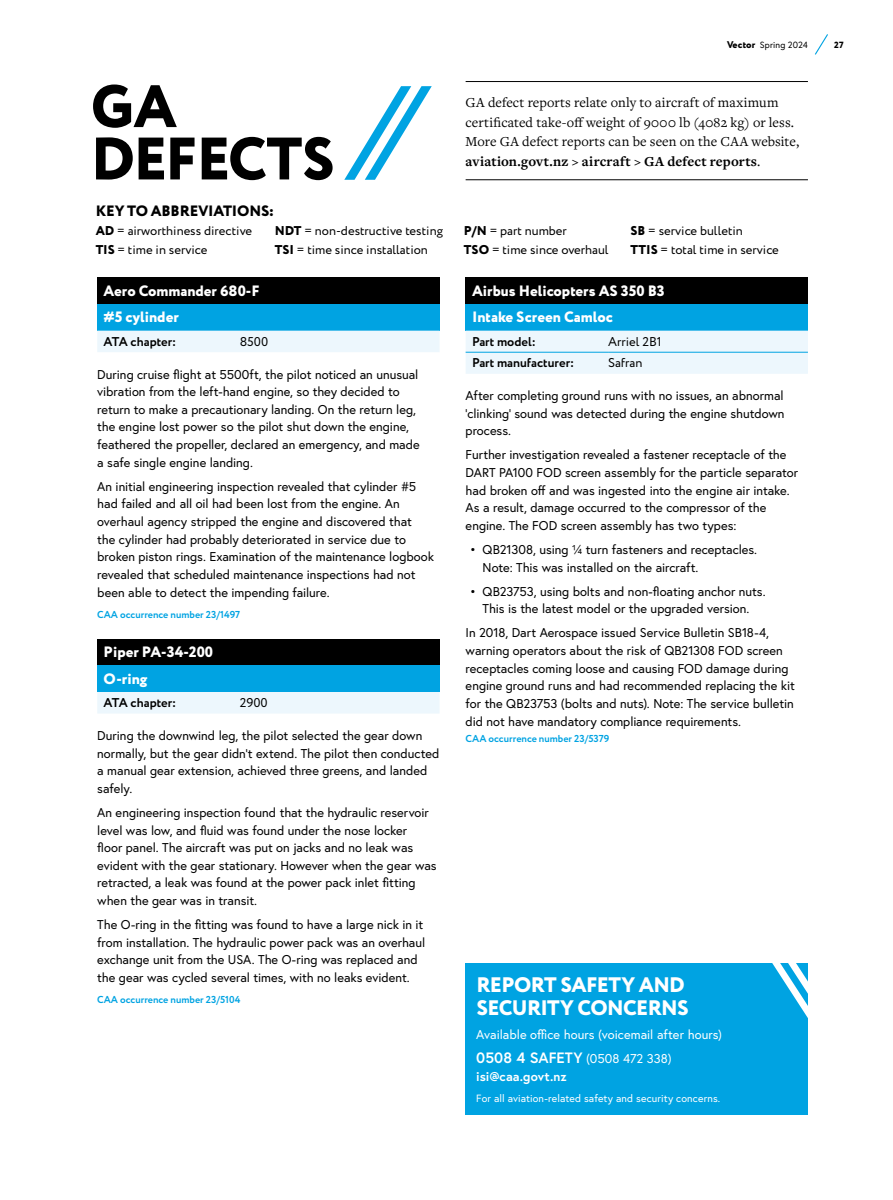
<style>
.page{position:relative;width:893px;height:1200px;background:#fff}
.page>*{position:absolute;margin:0;border:0;box-sizing:border-box;transform-origin:0 0}
.Accidents_and_Defects{font:800 59.7px/52.3px "Circe";letter-spacing:-.01em;color:#000}
.t1{font:800 21px/22.5px "Circe";letter-spacing:-.03em;color:#fff}
.Occurrence_table_title{font:800 15px "Circe";color:#fff}
.t2{font:800 15px "Circe";letter-spacing:-.01em;color:#000}
.Body_NEW{font:14.25px/19.5px "Freight Text Pro";letter-spacing:.005em;color:#000}
.Backmatter_body{font:12.75px/17.7px "Europa";color:#000}
.Occurrence_table_body{font:12.75px "Circe";color:#000}
.Occurrence_table_bold{font:700 12.75px "Circe";color:#000}
.Sidebar_body{font:12.75px "Europa";letter-spacing:.005em;color:#fff}
.Sidebar_body-2{font:700 12.75px/17.7px "Europa";letter-spacing:.005em;color:#fff}
.Sidebar_body-3{font:10.5px "Europa";letter-spacing:.01em;color:#fff}
.Defect{font:700 10.05px "Circe";color:#00a3e2}
.Backmatter_body-2{font:700 10.05px "Circe";color:#00a3e2}
.Intro_-_small__reversed{font:9px "Europa";letter-spacing:.015em;color:#000}
.t3{font:800 9px "Circe";color:#000}
.s1{font-family:"Circe";font-weight:800;font-size:9.75px}
.s2{font-weight:700}
.s3{font-weight:800}
.s4{font-size:15px}
.s5{font-weight:400}
</style>
<div class="page">
<div style="left:97px;top:639px;width:343px;height:26px;background:#000"></div>
<div style="left:97px;top:665px;width:343px;height:26px;background:#00a3e2"></div>
<div style="left:97px;top:691px;width:343px;height:22px;background:#edf7fd"></div>
<div style="left:466px;top:277px;width:342px;height:27px;background:#000"></div>
<div style="left:466px;top:304px;width:342px;height:26px;background:#00a3e2"></div>
<div style="left:466px;top:330px;width:342px;height:43px;background:#edf7fd"></div>
<hr style="left:466px;top:352px;width:142px;height:1px;background:#00a3e2">
<hr style="left:608px;top:352px;width:200px;height:1px;background:#00a3e2">
<div style="left:466px;top:962px;width:342px;height:152px;background:#00a3e2"></div>
<svg style="left:772px;top:962px;width:36px;height:56px"></svg>
<div style="left:97px;top:277px;width:343px;height:27px;background:#000"></div>
<div style="left:97px;top:304px;width:343px;height:26px;background:#00a3e2"></div>
<div style="left:97px;top:330px;width:343px;height:22px;background:#edf7fd"></div>
<hr style="left:466px;top:179px;width:342px;height:1px;background:#000">
<hr style="left:466px;top:81px;width:342px;height:1px;background:#000">
<svg style="left:344px;top:86px;width:88px;height:94px"></svg>
<svg style="left:815px;top:34px;width:13px;height:21px"></svg>
<p class="Accidents_and_Defects" style="left:91px;top:84px;width:246px">GA<br>DEFECTS</p>
<p class="Intro_-_small__reversed" style="left:727px;top:39px;width:82px"><span class="s1">Vector</span> Spring 2024</p>
<p class="t3" style="left:834px;top:38px;width:11px">27</p>
<p class="Body_NEW" style="left:466px;top:92px;width:335px">GA defect reports relate only to aircraft of maximum certificated take-off weight of 9000 lb (4082 kg) or less.<br>More GA defect reports can be seen on the CAA website, <span class="s2">aviation.govt.nz &gt; aircraft &gt; GA defect reports</span>.</p>
<p class="t2" style="left:96px;top:200px;width:180px">KEY TO ABBREVIATIONS:</p>
<p class="Occurrence_table_body" style="left:96px;top:222px;width:158px"><span class="s3">AD</span> = airworthiness directive</p>
<p class="Occurrence_table_body" style="left:275px;top:222px;width:170px"><span class="s3">NDT</span> = non-destructive testing</p>
<p class="Occurrence_table_body" style="left:464px;top:222px;width:104px"><span class="s3">P/N</span> = part number</p>
<p class="Occurrence_table_body" style="left:630px;top:222px;width:114px"><span class="s3">SB</span> = service bulletin</p>
<p class="Occurrence_table_body" style="left:96px;top:241px;width:113px"><span class="s3">TIS</span> = time in service</p>
<p class="Occurrence_table_body" style="left:275px;top:241px;width:155px"><span class="s3">TSI</span> = time since installation</p>
<p class="Occurrence_table_body" style="left:464px;top:241px;width:146px"><span class="s3">TSO</span> = time since overhaul</p>
<p class="Occurrence_table_body" style="left:630px;top:241px;width:150px"><span class="s3">TTIS</span> = total time in service</p>
<p class="Occurrence_table_title" style="left:104px;top:280px;width:157px">Aero Commander 680-F</p>
<p class="Occurrence_table_title" style="left:104px;top:307px;width:77px">#5 cylinder</p>
<p class="Occurrence_table_bold" style="left:104px;top:333px;width:74px">ATA chapter:</p>
<p class="Occurrence_table_body" style="left:240px;top:333px;width:30px">8500</p>
<p class="Backmatter_body" style="left:97px;top:365px;width:324px">During cruise flight at 5500ft, the pilot noticed an unusual vibration from the left-hand engine, so they decided to return to make a precautionary landing. On the return leg, the engine lost power so the pilot shut down the engine, feathered the propeller, declared an emergency, and made a safe single engine landing.</p>
<p class="Backmatter_body" style="left:97px;top:477px;width:338px">An initial engineering inspection revealed that cylinder #5 had failed and all oil had been lost from the engine. An overhaul agency stripped the engine and discovered that<br>the cylinder had probably deteriorated in service due to broken piston rings. Examination of the maintenance logbook revealed that scheduled maintenance inspections had not been able to detect the impending failure.</p>
<p class="Defect" style="left:97px;top:607px;width:145px">CAA occurrence number 23/1497</p>
<p class="Occurrence_table_title" style="left:104px;top:641px;width:111px">Piper PA-34-200</p>
<p class="Occurrence_table_title" style="left:104px;top:668px;width:45px">O-ring</p>
<p class="Occurrence_table_bold" style="left:104px;top:694px;width:74px">ATA chapter:</p>
<p class="Occurrence_table_body" style="left:240px;top:694px;width:30px">2900</p>
<p class="Backmatter_body" style="left:97px;top:726px;width:344px">During the downwind leg, the pilot selected the gear down normally, but the gear didn’t extend. The pilot then conducted a manual gear extension, achieved three greens, and landed safely.</p>
<p class="Backmatter_body" style="left:97px;top:803px;width:341px">An engineering inspection found that the hydraulic reservoir level was low, and fluid was found under the nose locker<br>floor panel. The aircraft was put on jacks and no leak was evident with the gear stationary. However when the gear was retracted, a leak was found at the power pack inlet fitting when the gear was in transit.</p>
<p class="Backmatter_body" style="left:97px;top:915px;width:329px">The O-ring in the fitting was found to have a large nick in it from installation. The hydraulic power pack was an overhaul exchange unit from the USA. The O-ring was replaced and the gear was cycled several times, with no leaks evident.</p>
<p class="Defect" style="left:97px;top:992px;width:145px">CAA occurrence number 23/5104</p>
<p class="Occurrence_table_title" style="left:472px;top:280px;width:194px">Airbus Helicopters AS 350 B3</p>
<p class="Occurrence_table_title" style="left:472px;top:307px;width:143px">Intake Screen Camloc</p>
<p class="Occurrence_table_bold" style="left:472px;top:333px;width:65px">Part model:</p>
<p class="Occurrence_table_body" style="left:608px;top:333px;width:55px">Arriel 2B1</p>
<p class="Occurrence_table_bold" style="left:472px;top:354px;width:104px">Part manufacturer:</p>
<p class="Occurrence_table_body" style="left:608px;top:354px;width:36px">Safran</p>
<p class="Backmatter_body" style="left:466px;top:386px;width:320px;text-align:justify">After completing ground runs with no issues, an abnormal ‘clinking’ sound was detected during the engine shutdown process.</p>
<p class="Backmatter_body" style="left:466px;top:446px;width:334px">Further investigation revealed a fastener receptacle of the DART PA100 FOD screen assembly for the particle separator had broken off and was ingested into the engine air intake.<br>As a result, damage occurred to the compressor of the engine. The FOD screen assembly has two types:</p>
<p class="Backmatter_body" style="left:483px;top:540px;width:276px;text-indent:-13px">• QB21308, using ¼ turn fasteners and receptacles.<br>Note: This was installed on the aircraft.</p>
<p class="Backmatter_body" style="left:470px;top:582px;width:297px;text-align:center">• QB23753, using bolts and non-floating anchor nuts.<br>This is the latest model or the upgraded version.</p>
<p class="Backmatter_body" style="left:466px;top:623px;width:331px">In 2018, Dart Aerospace issued Service Bulletin SB18-4, warning operators about the risk of QB21308 FOD screen receptacles coming loose and causing FOD damage during engine ground runs and had recommended replacing the kit for the QB23753 (bolts and nuts). Note: The service bulletin did not have mandatory compliance requirements.</p>
<p class="Backmatter_body-2" style="left:466px;top:732px;width:145px">CAA occurrence number 23/5379</p>
<p class="t1" style="left:476px;top:974px;width:214px">REPORT SAFETY AND<br>SECURITY CONCERNS</p>
<p class="Sidebar_body" style="left:476px;top:1026px;width:247px">Available office hours (voicemail after hours)</p>
<p class="Sidebar_body-2" style="left:476px;top:1049px;width:197px"><span class="s4">0508 4 SAFETY</span> <span class="s5">(0508 472 338) </span>isi@caa.govt.nz</p>
<p class="Sidebar_body-3" style="left:476px;top:1091px;width:246px">For all aviation-related safety and security concerns.</p>
</div>
